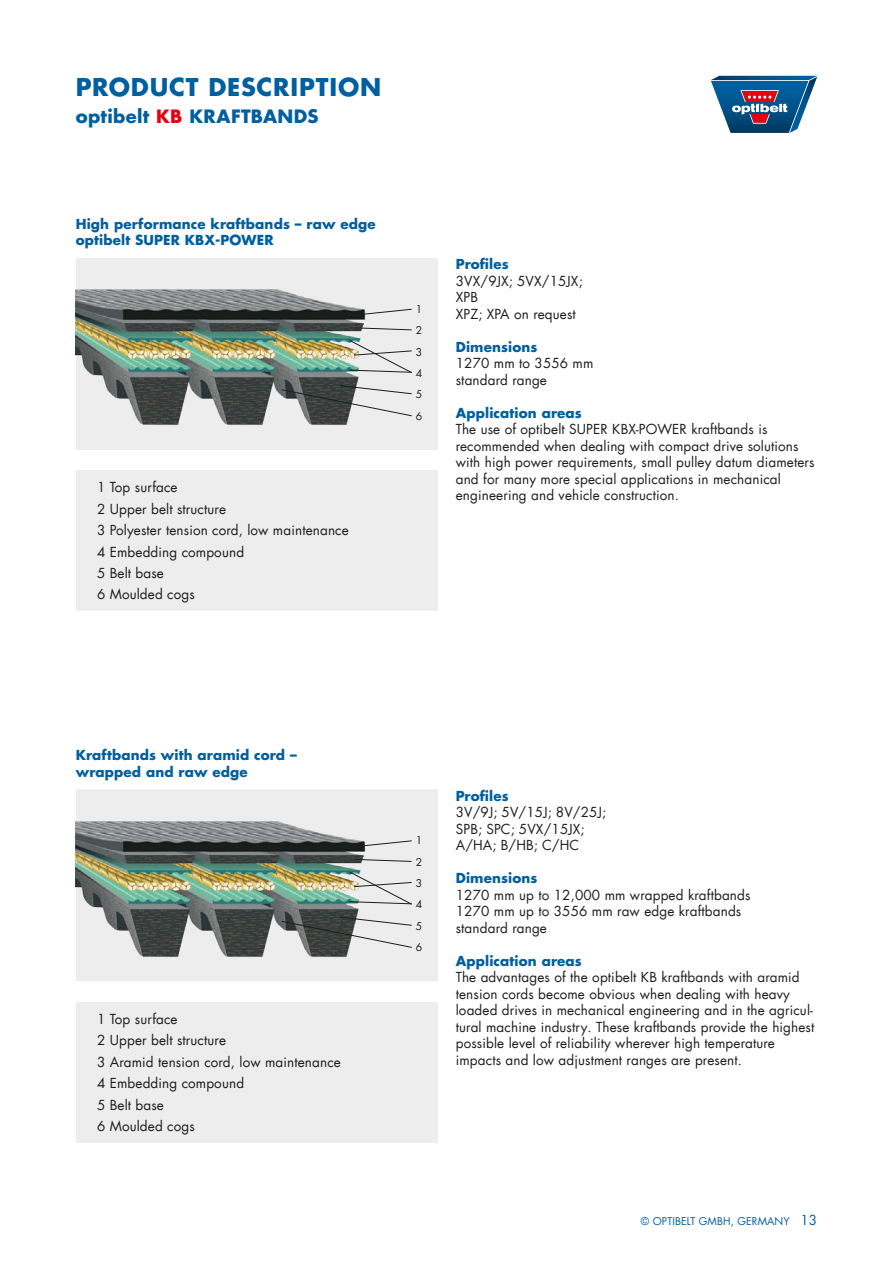
<style>
.page{position:relative;width:893px;height:1263px;background:#fff}
.page>*{position:absolute;margin:0;border:0;box-sizing:border-box;transform-origin:0 0}
.t1{font:700 24px "Futura Com";letter-spacing:.03em;color:#005f9f}
.t2{font:700 18px "Futura Com";letter-spacing:.02em;color:#005f9f}
.t3{font:13.5px/16.5px "Futura Com";letter-spacing:.01em;color:#1d1d1b}
.t4{font:700 13.5px/16.5px "Futura Com";letter-spacing:.01em;color:#005f9f}
.t5{font:10.5px "Futura Com";letter-spacing:.01em;color:#005f9f}
.t6{font:10.5px/21.5px "Futura Com";color:#1d1d1b;text-align:justify}
.s1{color:#e30313}
.s2{font-size:13.5px}
</style>
<div class="page">
<svg style="left:711px;top:76px;width:106px;height:57px"></svg>
<div style="left:76px;top:471px;width:361px;height:140px;background:#ededed"></div>
<div style="left:76px;top:1002px;width:361px;height:140px;background:#ededed"></div>
<div style="left:76px;top:258px;width:361px;height:191px;background:#ededed"></div>
<img style="left:76px;top:290px;width:290px;height:135px">
<svg style="left:354px;top:308px;width:58px;height:8px"></svg>
<svg style="left:281px;top:385px;width:131px;height:32px"></svg>
<svg style="left:354px;top:327px;width:58px;height:4px"></svg>
<svg style="left:348px;top:340px;width:64px;height:34px"></svg>
<div style="left:76px;top:790px;width:361px;height:191px;background:#ededed"></div>
<img style="left:76px;top:821px;width:290px;height:136px">
<svg style="left:354px;top:840px;width:58px;height:7px"></svg>
<svg style="left:281px;top:916px;width:131px;height:32px"></svg>
<svg style="left:354px;top:858px;width:58px;height:4px"></svg>
<svg style="left:348px;top:871px;width:64px;height:34px"></svg>
<h1 class="t1" style="left:76px;top:68px;width:307px">PRODUCT DESCRIPTION</h1>
<h2 class="t2" style="left:76px;top:102px;width:244px">optibelt <span class="s1">KB</span> KRAFTBANDS</h2>
<p class="t4" style="left:76px;top:215px;width:301px">High performance kraftbands – raw edge optibelt SUPER KBX-POWER</p>
<p class="t3" style="left:97px;top:477px;width:253px;line-height:21.5px">1 Top surface<br>2 Upper belt structure<br>3 Polyester tension cord, low maintenance<br>4 Embedding compound<br>5 Belt base<br>6 Moulded cogs</p>
<p class="t6" style="left:416px;top:298px;width:8px">1<br>2<br>3<br>4<br>5<br>6</p>
<p class="t4" style="left:456px;top:255px;width:54px">Profiles</p>
<p class="t3" style="left:456px;top:272px;width:129px">3VX/9JX; 5VX/15JX;<br>XPB<br>XPZ; XPA on request</p>
<p class="t4" style="left:456px;top:338px;width:83px">Dimensions</p>
<p class="t3" style="left:456px;top:355px;width:139px">1270 mm to 3556 mm standard range</p>
<p class="t4" style="left:456px;top:404px;width:128px">Application areas</p>
<p class="t3" style="left:456px;top:421px;width:360px">The use of optibelt SUPER KBX-POWER kraftbands is recommended when dealing with compact drive solutions with high power requirements, small pulley datum diameters and for many more special applications in mechanical engineering and vehicle construction.</p>
<p class="t4" style="left:76px;top:746px;width:223px">Kraftbands with aramid cord – wrapped and raw edge</p>
<p class="t3" style="left:97px;top:1008px;width:245px;line-height:21.5px">1 Top surface<br>2 Upper belt structure<br>3 Aramid tension cord, low maintenance<br>4 Embedding compound<br>5 Belt base<br>6 Moulded cogs</p>
<p class="t6" style="left:416px;top:830px;width:8px">1<br>2<br>3<br>4<br>5<br>6</p>
<p class="t4" style="left:456px;top:787px;width:54px">Profiles</p>
<p class="t3" style="left:456px;top:804px;width:152px">3V/9J; 5V/15J; 8V/25J;<br>SPB; SPC; 5VX/15JX;<br>A/HA; B/HB; C/HC</p>
<p class="t4" style="left:456px;top:869px;width:83px">Dimensions</p>
<p class="t3" style="left:456px;top:886px;width:296px">1270 mm up to 12,000 mm wrapped kraftbands<br>1270 mm up to 3556 mm raw edge kraftbands standard range</p>
<p class="t4" style="left:456px;top:952px;width:128px">Application areas</p>
<p class="t3" style="left:456px;top:969px;width:360px">The advantages of the optibelt KB kraftbands with aramid tension cords become obvious when dealing with heavy loaded drives in mechanical engineering and in the agricul&shy;tural machine industry. These kraftbands provide the highest possible level of reliability wherever high temperature impacts and low adjustment ranges are present.</p>
<p class="t5" style="left:641px;top:1214px;width:178px">© OPTIBELT GMBH, GERMANY <span class="s2">13</span></p>
</div>
